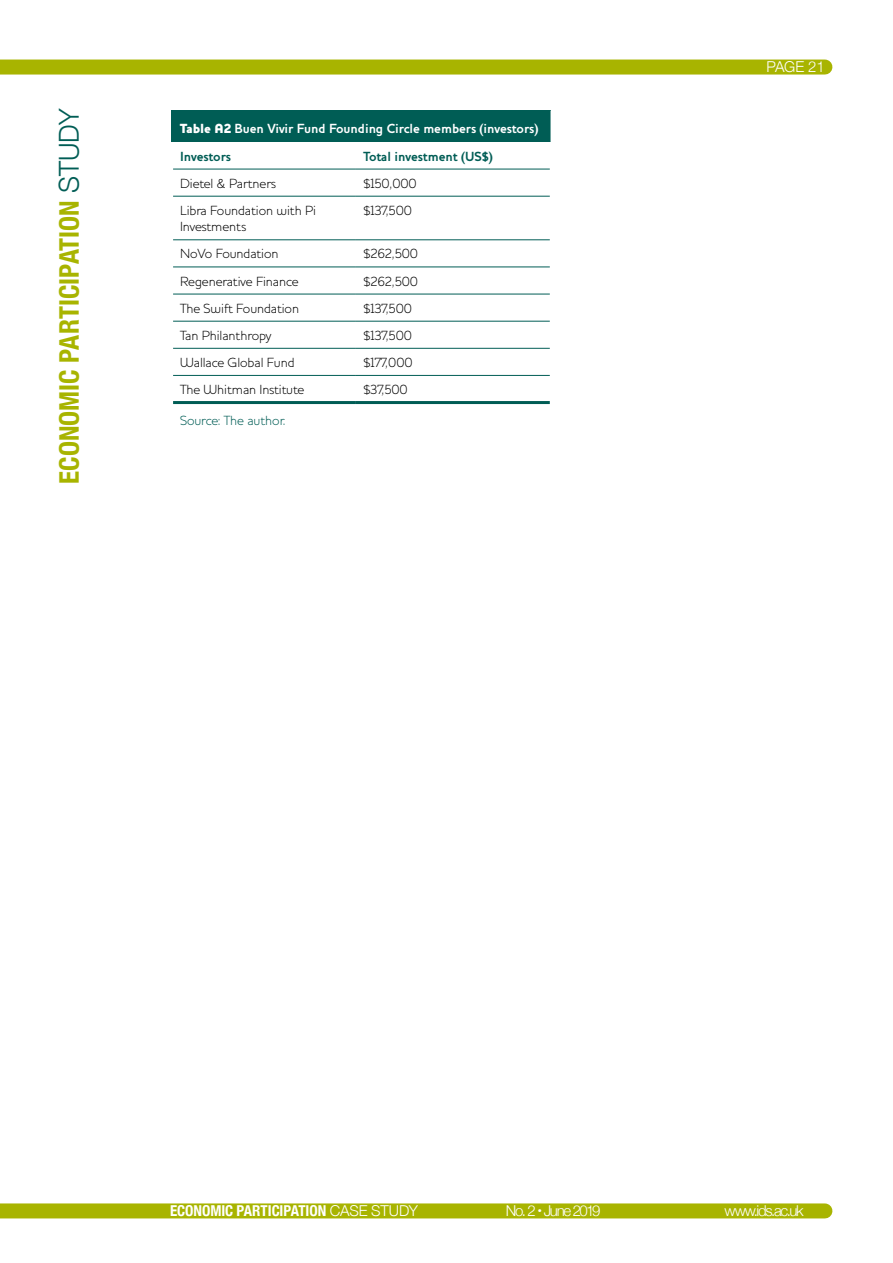
<style>
.page{position:relative;width:893px;height:1263px;background:#fff}
.page>*{position:absolute;margin:0;border:0;box-sizing:border-box;transform-origin:0 0}
.t1{font:700 condensed 27px "Helvetica Neue";color:#a8b400}
.t2{font:300 15px "Helvetica Neue";letter-spacing:-.08em;color:#fff}
.t3{font:700 condensed 15px "Helvetica Neue";letter-spacing:-.005em;color:#fff}
.t4{font:300 13.5px/16.5px "Houschka";letter-spacing:-.005em;color:#000}
.t5{font:700 13.5px/27.2px "Houschka";letter-spacing:-.005em;color:#fff}
.t6{font:700 13.5px "Houschka";letter-spacing:-.005em;color:#005d55}
.t7{font:300 13.5px "Houschka";letter-spacing:-.005em;color:#005d55}
.s1{font-weight:300;font-stretch:normal;font-size:27.6px;color:#005d55}
.s2{font-weight:800}
.s3{color:#005d55}
.s4{font-weight:300;font-stretch:normal}
</style>
<div class="page">
<div style="left:0;top:1203px;width:825px;height:15px;background:#a8b400"></div>
<div style="left:0;top:60px;width:825px;height:15px;background:#a8b400"></div>
<div style="left:172px;top:111px;width:379px;height:31px;background:#005d55"></div>
<hr style="left:173px;top:169px;width:182px;height:1px;background:#005d55">
<hr style="left:355px;top:169px;width:195px;height:1px;background:#005d55">
<hr style="left:173px;top:196px;width:182px;height:1px;background:#005d55">
<hr style="left:355px;top:196px;width:195px;height:1px;background:#005d55">
<hr style="left:173px;top:239px;width:182px;height:1px;background:#005d55">
<hr style="left:355px;top:239px;width:195px;height:1px;background:#005d55">
<hr style="left:173px;top:267px;width:182px;height:1px;background:#005d55">
<hr style="left:355px;top:267px;width:195px;height:1px;background:#005d55">
<hr style="left:173px;top:294px;width:182px;height:1px;background:#005d55">
<hr style="left:355px;top:294px;width:195px;height:1px;background:#005d55">
<hr style="left:173px;top:321px;width:182px;height:1px;background:#005d55">
<hr style="left:355px;top:321px;width:195px;height:1px;background:#005d55">
<hr style="left:173px;top:348px;width:182px;height:1px;background:#005d55">
<hr style="left:355px;top:348px;width:195px;height:1px;background:#005d55">
<hr style="left:173px;top:375px;width:182px;height:1px;background:#005d55">
<hr style="left:355px;top:375px;width:195px;height:1px;background:#005d55">
<hr style="left:173px;top:401px;width:182px;height:3px;background:#005d55">
<hr style="left:355px;top:401px;width:195px;height:3px;background:#005d55">
<h1 class="t1" style="left:47px;top:484px;width:377px;rotate:-90deg">ECONOMIC PARTICIPATION <span class="s1">STUDY</span></h1>
<p class="t5" style="left:180px;top:115px;width:360px"><span class="s2">Table A2</span> Buen Vivir Fund Founding Circle members (investors)<br><span class="s3">Investors</span></p>
<p class="t6" style="left:364px;top:148px;width:131px">Total investment (US$)</p>
<p class="t4" style="left:180px;top:175px;width:97px">Dietel &amp; Partners</p>
<p class="t4" style="left:364px;top:175px;width:55px">$150,000</p>
<p class="t4" style="left:180px;top:202px;width:137px">Libra Foundation with Pi<br>Investments</p>
<p class="t4" style="left:364px;top:202px;width:50px">$137,500</p>
<p class="t4" style="left:180px;top:246px;width:100px">NoVo Foundation</p>
<p class="t4" style="left:364px;top:246px;width:56px">$262,500</p>
<p class="t4" style="left:180px;top:273px;width:120px">Regenerative Finance</p>
<p class="t4" style="left:364px;top:273px;width:56px">$262,500</p>
<p class="t4" style="left:180px;top:300px;width:121px">The Swift Foundation</p>
<p class="t4" style="left:364px;top:300px;width:50px">$137,500</p>
<p class="t4" style="left:180px;top:327px;width:93px">Tan Philanthropy</p>
<p class="t4" style="left:364px;top:327px;width:50px">$137,500</p>
<p class="t4" style="left:180px;top:354px;width:116px">Wallace Global Fund</p>
<p class="t4" style="left:364px;top:354px;width:51px">$177,000</p>
<p class="t4" style="left:180px;top:381px;width:126px">The Whitman Institute</p>
<p class="t4" style="left:364px;top:381px;width:46px">$37,500</p>
<p class="t7" style="left:180px;top:413px;width:107px">Source: The author.</p>
<p class="t2" style="left:766px;top:55px;width:60px">PAGE 21</p>
<p class="t3" style="left:170px;top:1198px;width:249px">ECONOMIC PARTICIPATION <span class="s4">CASE STUDY</span></p>
<p class="t2" style="left:506px;top:1199px;width:96px">No. 2 June 2019</p>
<p class="t2" style="left:724px;top:1199px;width:81px">www.ids.ac.uk</p>
</div>
